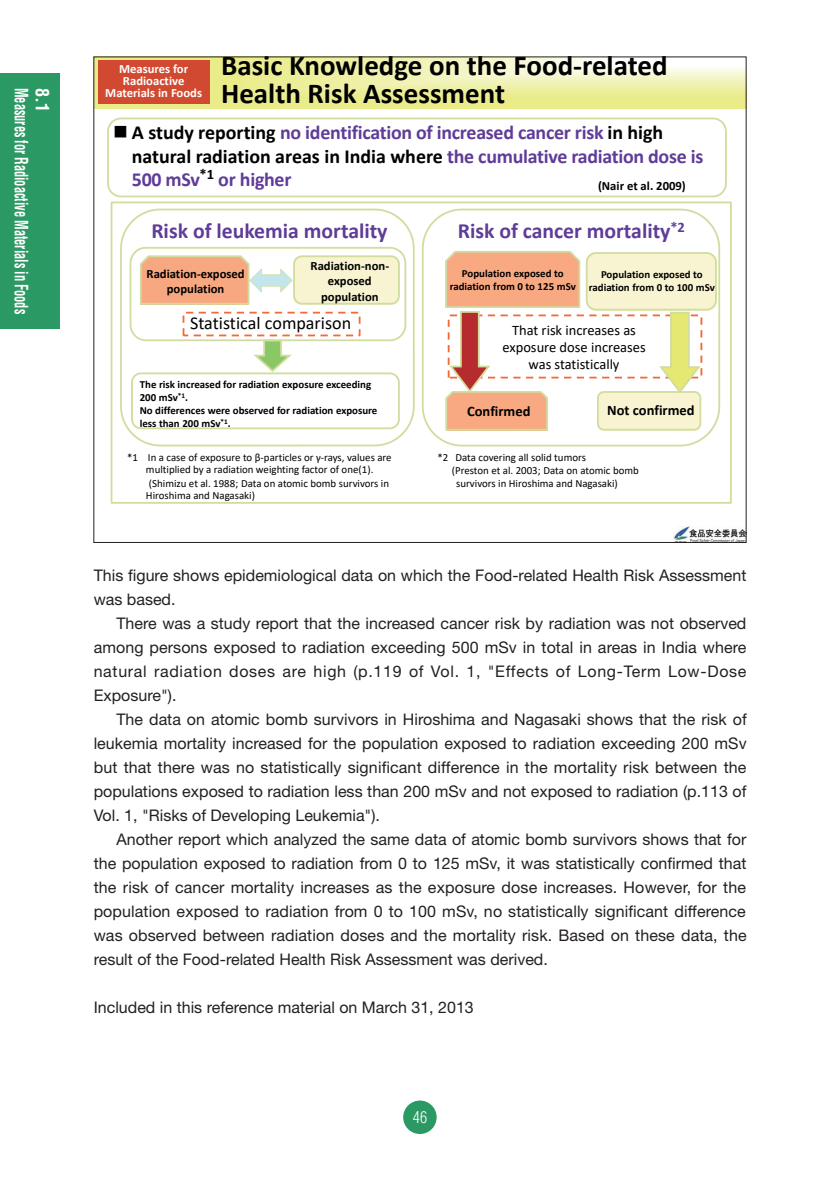
<style>
.page{position:relative;width:840px;height:1191px;background:#fff}
.page>*{position:absolute;margin:0;border:0;box-sizing:border-box;transform-origin:0 0}
.t1{font:700 29px/27.8px "Calibri";color:#000}
.t2{font:700 21.8px "Calibri";color:#5f3c97}
.t3{font:700 20px/23.2px "Calibri";letter-spacing:-.015em;color:#5f3c97}
.t4{font:700 condensed 18px "Helvetica";color:#fff;scale:.69 1}
.t5{font:18px "Calibri";color:#000}
.t6{font:700 condensed 18px "Helvetica";color:#fff}
.t7{font:16px/24px "Helvetica Neue";color:#231f20;text-align:justify}
.t8{font:300 condensed 16px "Helvetica";color:#fff}
.t9{font:14.4px/17.4px "Calibri";color:#000;text-align:center}
.t10{font:700 14.4px "Calibri";color:#000}
.t11{font:700 12.6px/15.2px "Calibri";color:#000;text-align:center}
.t12{font:700 12.6px/12.2px "Calibri";color:#fff;text-align:center}
.t13{font:10.8px/13px "Calibri";color:#000}
.t14{font:700 10.8px/13px "Calibri";color:#000;text-align:center}
.s1{color:#000}
</style>
<div class="page">
<div style="left:403px;top:1100px;width:33px;height:34px;background:#2a9963;border-radius:50%"></div>
<div style="left:0;top:74px;width:60px;height:255px;background:#2a9963"></div>
<img style="left:96px;top:59px;width:648px;height:49px">
<svg style="left:107px;top:118px;width:619px;height:79px"></svg>
<svg style="left:111px;top:201px;width:620px;height:303px"></svg>
<svg style="left:120px;top:209px;width:294px;height:237px"></svg>
<svg style="left:421px;top:209px;width:298px;height:237px"></svg>
<svg style="left:445px;top:251px;width:271px;height:180px"></svg>
<svg style="left:129px;top:247px;width:277px;height:182px"></svg>
<img style="left:673px;top:526px;width:71px;height:14px">
<div style="left:98px;top:60px;width:111px;height:44px;background:#d14930"></div>
<p class="t4" style="left:32px;top:88px;width:329px;rotate:90deg">Measures for Radioactive Materials in Foods</p>
<p class="t6" style="left:53px;top:88px;width:25px;rotate:90deg">8.1</p>
<p class="t12" style="left:105px;top:62px;width:98px">Measures for<br>Radioactive<br>Materials in Foods</p>
<p class="t1" style="left:221px;top:51px;width:448px">Basic Knowledge on the Food‐related<br>Health Risk Assessment</p>
<p class="t3" style="left:132px;top:121px;width:572px;text-indent:-19px"><span class="s1">■ A study reporting</span> no identification of increased cancer risk <span class="s1">in high natural radiation areas in India where</span> the cumulative radiation dose is<br>500 mSv<sup>*1</sup> or higher</p>
<p class="t11" style="left:597px;top:178px;width:89px">(Nair et al. 2009)</p>
<p class="t2" style="left:151px;top:215px;width:237px">Risk of leukemia mortality</p>
<p class="t11" style="left:146px;top:267px;width:100px;line-height:14.4px">Radiation‐exposed population</p>
<p class="t11" style="left:310px;top:258px;width:80px">Radiation‐non‐ exposed population</p>
<p class="t5" style="left:190px;top:311px;width:162px">Statistical comparison</p>
<p class="t14" style="left:140px;top:378px;width:239px;text-align:left">The risk increased for radiation exposure exceeding 200 mSv<sup>*1</sup>.<br>No differences were observed for radiation exposure less than 200 mSv<sup>*1</sup>.</p>
<p class="t13" style="left:146px;top:450px;width:247px;text-indent:-19px">*1 In a case of exposure to β‐particles or γ‐rays, values are multiplied by a radiation weighting factor of one(1). (Shimizu et al. 1988; Data on atomic bomb survivors in Hiroshima and Nagasaki)</p>
<p class="t2" style="left:457px;top:215px;width:228px">Risk of cancer mortality<sup>*2</sup></p>
<p class="t14" style="left:449px;top:267px;width:128px">Population exposed to radiation from 0 to 125 mSv</p>
<p class="t14" style="left:588px;top:268px;width:128px;line-height:12.4px">Population exposed to radiation from 0 to 100 mSv</p>
<p class="t9" style="left:502px;top:321px;width:145px">That risk increases as exposure dose increases was statistically</p>
<p class="t10" style="left:467px;top:401px;width:65px">Confirmed</p>
<p class="t10" style="left:607px;top:400px;width:89px">Not confirmed</p>
<p class="t13" style="left:437px;top:451px;width:150px">*2 Data covering all solid tumors</p>
<p class="t13" style="left:451px;top:464px;width:188px">(Preston et al. 2003; Data on atomic bomb</p>
<p class="t13" style="left:456px;top:477px;width:163px">survivors in Hiroshima and Nagasaki)</p>
<p class="t7" style="left:94px;top:563px;width:654px">This figure shows epidemiological data on which the Food-related Health Risk Assessment was based.</p>
<p class="t7" style="left:94px;top:611px;width:654px;text-indent:23px">There was a study report that the increased cancer risk by radiation was not observed among persons exposed to radiation exceeding 500 mSv in total in areas in India where natural radiation doses are high (p.119 of Vol. 1, "Effects of Long-Term Low-Dose Exposure").</p>
<p class="t7" style="left:94px;top:707px;width:654px;text-indent:23px">The data on atomic bomb survivors in Hiroshima and Nagasaki shows that the risk of leukemia mortality increased for the population exposed to radiation exceeding 200 mSv but that there was no statistically significant difference in the mortality risk between the populations exposed to radiation less than 200 mSv and not exposed to radiation (p.113 of Vol. 1, "Risks of Developing Leukemia").</p>
<p class="t7" style="left:94px;top:827px;width:654px;text-indent:23px">Another report which analyzed the same data of atomic bomb survivors shows that for the population exposed to radiation from 0 to 125 mSv, it was statistically confirmed that the risk of cancer mortality increases as the exposure dose increases. However, for the population exposed to radiation from 0 to 100 mSv, no statistically significant difference was observed between radiation doses and the mortality risk. Based on these data, the result of the Food-related Health Risk Assessment was derived.</p>
<p class="t7" style="left:94px;top:995px;width:381px">Included in this reference material on March 31, 2013</p>
<p class="t8" style="left:412px;top:1107px;width:16px">46</p>
</div>
